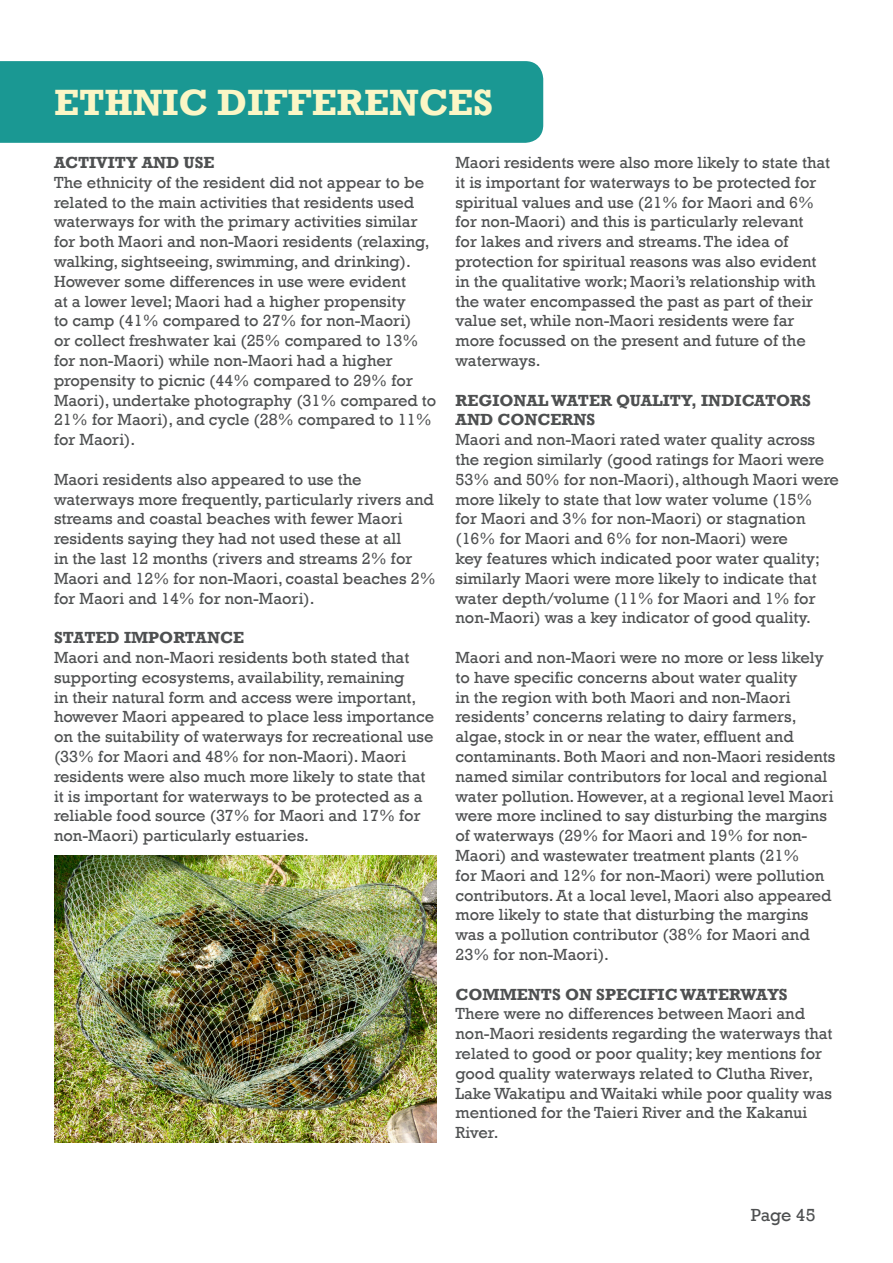
<style>
.page{position:relative;width:893px;height:1263px;background:#fff}
.page>*{position:absolute;margin:0;border:0;box-sizing:border-box;transform-origin:0 0}
.Paragraph_Style_1{font:700 37.5px "Rockwell";color:#fbf6c5}
.t1{font:18px "Rockwell";letter-spacing:-.01em;color:#4e5051}
.text{font:16.5px/19.8px "Rockwell";color:#4e5051}
.text-2{font:700 16.5px/19.8px "Rockwell";color:#4e5051}
</style>
<div class="page">
<div style="left:0;top:61px;width:543px;height:82px;background:#1a9893"></div>
<img style="left:55px;top:856px;width:382px;height:286px">
<p class="Paragraph_Style_1" style="left:54px;top:80px;width:441px">ETHNIC DIFFERENCES</p>
<p class="text-2" style="left:54px;top:152px;width:162px">ACTIVITY AND USE</p>
<p class="text" style="left:54px;top:172px;width:384px">The ethnicity of the resident did not appear to be related to the main activities that residents used waterways for with the primary activities similar for both Maori and non-Maori residents (relaxing, walking, sightseeing, swimming, and drinking).<br>However some differences in use were evident<br>at a lower level; Maori had a higher propensity<br>to camp (41% compared to 27% for non-Maori)<br>or collect freshwater kai (25% compared to 13% for non-Maori) while non-Maori had a higher propensity to picnic (44% compared to 29% for Maori), undertake photography (31% compared to 21% for Maori), and cycle (28% compared to 11% for Maori).</p>
<p class="text" style="left:54px;top:469px;width:383px">Maori residents also appeared to use the waterways more frequently, particularly rivers and streams and coastal beaches with fewer Maori residents saying they had not used these at all<br>in the last 12 months (rivers and streams 2% for Maori and 12% for non-Maori, coastal beaches 2% for Maori and 14% for non-Maori).</p>
<p class="text-2" style="left:54px;top:628px;width:192px">STATED IMPORTANCE</p>
<p class="text" style="left:54px;top:648px;width:382px">Maori and non-Maori residents both stated that supporting ecosystems, availability, remaining<br>in their natural form and access were important, however Maori appeared to place less importance on the suitability of waterways for recreational use (33% for Maori and 48% for non-Maori). Maori residents were also much more likely to state that it is important for waterways to be protected as a reliable food source (37% for Maori and 17% for non-Maori) particularly estuaries.</p>
<p class="text" style="left:455px;top:153px;width:376px">Maori residents were also more likely to state that it is important for waterways to be protected for spiritual values and use (21% for Maori and 6% for non-Maori) and this is particularly relevant<br>for lakes and rivers and streams. The idea of protection for spiritual reasons was also evident in the qualitative work; Maori’s relationship with the water encompassed the past as part of their value set, while non-Maori residents were far more focussed on the present and future of the waterways.</p>
<p class="text-2" style="left:455px;top:390px;width:357px">REGIONAL WATER QUALITY, INDICATORS<br>AND CONCERNS</p>
<p class="text" style="left:455px;top:430px;width:385px">Maori and non-Maori rated water quality across the region similarly (good ratings for Maori were 53% and 50% for non-Maori), although Maori were more likely to state that low water volume (15%<br>for Maori and 3% for non-Maori) or stagnation (16% for Maori and 6% for non-Maori) were<br>key features which indicated poor water quality; similarly Maori were more likely to indicate that water depth/volume (11% for Maori and 1% for non-Maori) was a key indicator of good quality.</p>
<p class="text" style="left:455px;top:648px;width:381px">Maori and non-Maori were no more or less likely to have specific concerns about water quality<br>in the region with both Maori and non-Maori residents’ concerns relating to dairy farmers, algae, stock in or near the water, effluent and contaminants. Both Maori and non-Maori residents named similar contributors for local and regional water pollution. However, at a regional level Maori were more inclined to say disturbing the margins of waterways (29% for Maori and 19% for non-Maori) and wastewater treatment plants (21%<br>for Maori and 12% for non-Maori) were pollution contributors. At a local level, Maori also appeared more likely to state that disturbing the margins was a pollution contributor (38% for Maori and 23% for non-Maori).</p>
<p class="text-2" style="left:455px;top:984px;width:334px">COMMENTS ON SPECIFIC WATERWAYS</p>
<p class="text" style="left:455px;top:1004px;width:379px">There were no differences between Maori and non-Maori residents regarding the waterways that related to good or poor quality; key mentions for good quality waterways related to Clutha River, Lake Wakatipu and Waitaki while poor quality was mentioned for the Taieri River and the Kakanui River.</p>
<p class="t1" style="left:751px;top:1205px;width:66px">Page 45</p>
</div>
